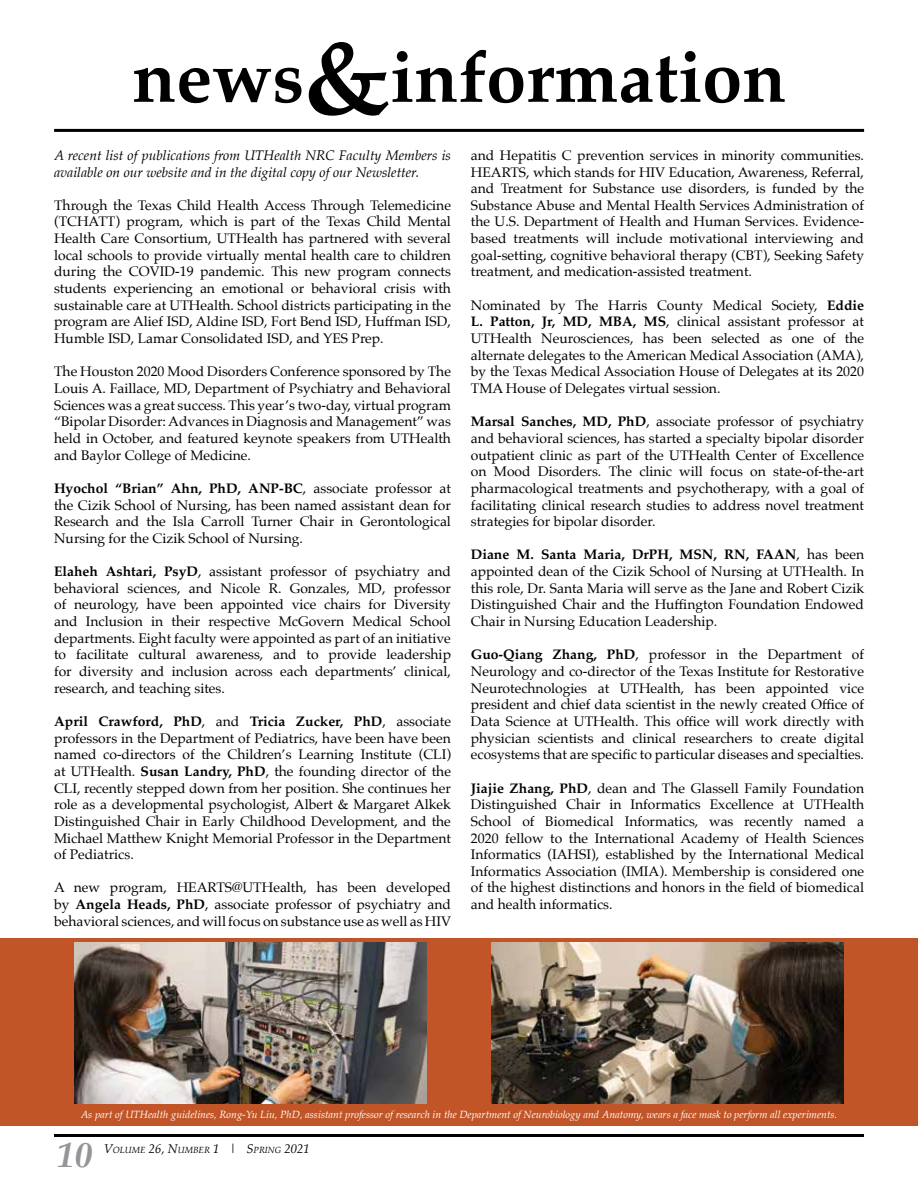
<style>
.page{position:relative;width:918px;height:1188px;background:#fff}
.page>*{position:absolute;margin:0;border:0;box-sizing:border-box;transform-origin:0 0}
.t1{font:700 72px "Palatino";color:#000}
.t2{font:italic 700 36px "Palatino";color:#939598}
.t3{font:13.8px/16.6px "Palatino";color:#000;text-align:justify}
.t4{font:italic 13.8px/16.6px "Palatino";color:#000}
.t5{font:italic 10.5px "Palatino";color:#fff}
.t6{font:italic 8.85px "Palatino";color:#000}
.s1{font-size:103.5px}
.s2{font-weight:700}
.s3{font-size:12.75px}
</style>
<div class="page">
<hr style="left:54px;top:1134px;width:810px;height:3px;background:#000">
<hr style="left:54px;top:129px;width:810px;height:3px;background:#000">
<div style="left:0;top:938px;width:918px;height:188px;background:#c15527"></div>
<img style="left:75px;top:943px;width:352px;height:161px">
<img style="left:491px;top:943px;width:353px;height:161px">
<h1 class="t1" style="left:132px;top:16px;width:656px">news<span class="s1">&amp;</span>information</h1>
<p class="t4" style="left:54px;top:147px;width:398px">A recent list of publications from UTHealth NRC Faculty Members is available on our website and in the digital copy of our Newsletter.</p>
<p class="t3" style="left:54px;top:197px;width:398px">Through the Texas Child Health Access Through Telemedicine (TCHATT) program, which is part of the Texas Child Mental Health Care Consortium, UTHealth has partnered with several local schools to provide virtually mental health care to children during the COVID-19 pandemic. This new program connects students experiencing an emotional or behavioral crisis with sustainable care at UTHealth. School districts participating in the program are Alief ISD, Aldine ISD, Fort Bend ISD, Huffman ISD, Humble ISD, Lamar Consolidated ISD, and YES Prep.</p>
<p class="t3" style="left:54px;top:363px;width:398px">The Houston 2020 Mood Disorders Conference sponsored by The Louis A. Faillace, MD, Department of Psychiatry and Behavioral Sciences was a great success. This year’s two-day, virtual program “Bipolar Disorder: Advances in Diagnosis and Management” was held in October, and featured keynote speakers from UTHealth and Baylor College of Medicine.</p>
<p class="t3" style="left:54px;top:480px;width:398px"><span class="s2">Hyochol “Brian” Ahn, PhD, ANP-BC</span>, associate professor at the Cizik School of Nursing, has been named assistant dean for Research and the Isla Carroll Turner Chair in Gerontological Nursing for the Cizik School of Nursing.</p>
<p class="t3" style="left:54px;top:563px;width:398px"><span class="s2">Elaheh Ashtari, PsyD</span>, assistant professor of psychiatry and behavioral sciences, and Nicole R. Gonzales, MD, professor of neurology, have been appointed vice chairs for Diversity and Inclusion in their respective McGovern Medical School departments. Eight faculty were appointed as part of an initiative to facilitate cultural awareness, and to provide leadership for diversity and inclusion across each departments’ clinical, research, and teaching sites.</p>
<p class="t3" style="left:54px;top:713px;width:398px"><span class="s2">April Crawford, PhD</span>, and <span class="s2">Tricia Zucker, PhD</span>, associate professors in the Department of Pediatrics, have been have been named co-directors of the Children’s Learning Institute (CLI) at UTHealth. <span class="s2">Susan Landry, PhD</span>, the founding director of the CLI, recently stepped down from her position. She continues her role as a developmental psychologist, Albert &amp; Margaret Alkek Distinguished Chair in Early Childhood Development, and the Michael Matthew Knight Memorial Professor in the Department of Pediatrics.</p>
<p class="t3" style="left:54px;top:879px;width:398px">A new program, HEARTS@UTHealth, has been developed by <span class="s2">Angela Heads, PhD</span>, associate professor of psychiatry and behavioral sciences, and will focus on substance use as well as HIV</p>
<p class="t3" style="left:471px;top:147px;width:395px">and Hepatitis C prevention services in minority communities.<br>HEARTS, which stands for HIV Education, Awareness, Referral, and Treatment for Substance use disorders, is funded by the Substance Abuse and Mental Health Services Administration of the U.S. Department of Health and Human Services. Evidence&shy;based treatments will include motivational interviewing and goal-setting, cognitive behavioral therapy (CBT), Seeking Safety treatment, and medication-assisted treatment.</p>
<p class="t3" style="left:471px;top:297px;width:395px">Nominated by The Harris County Medical Society, <span class="s2">Eddie L. Patton, Jr, MD, MBA, MS</span>, clinical assistant professor at UTHealth Neurosciences, has been selected as one of the alternate delegates to the American Medical Association (AMA), by the Texas Medical Association House of Delegates at its 2020<br>TMA House of Delegates virtual session.</p>
<p class="t3" style="left:471px;top:413px;width:395px"><span class="s2">Marsal Sanches, MD, PhD</span>, associate professor of psychiatry and behavioral sciences, has started a specialty bipolar disorder outpatient clinic as part of the UTHealth Center of Excellence on Mood Disorders. The clinic will focus on state-of-the-art pharmacological treatments and psychotherapy, with a goal of facilitating clinical research studies to address novel treatment strategies for bipolar disorder.</p>
<p class="t3" style="left:471px;top:546px;width:395px"><span class="s2">Diane M. Santa Maria, DrPH, MSN, RN, FAAN</span>, has been appointed dean of the Cizik School of Nursing at UTHealth. In this role, Dr. Santa Maria will serve as the Jane and Robert Cizik Distinguished Chair and the Huffington Foundation Endowed Chair in Nursing Education Leadership.</p>
<p class="t3" style="left:471px;top:646px;width:395px"><span class="s2">Guo-Qiang Zhang, PhD</span>, professor in the Department of Neurology and co-director of the Texas Institute for Restorative Neurotechnologies at UTHealth, has been appointed vice president and chief data scientist in the newly created Office of Data Science at UTHealth. This office will work directly with physician scientists and clinical researchers to create digital ecosystems that are specific to particular diseases and specialties.</p>
<p class="t3" style="left:471px;top:779px;width:395px"><span class="s2">Jiajie Zhang, PhD</span>, dean and The Glassell Family Foundation Distinguished Chair in Informatics Excellence at UTHealth School of Biomedical Informatics, was recently named a 2020 fellow to the International Academy of Health Sciences Informatics (IAHSI), established by the International Medical Informatics Association (IMIA). Membership is considered one of the highest distinctions and honors in the field of biomedical and health informatics.</p>
<p class="t5" style="left:81px;top:1105px;width:758px">As part of UTHealth guidelines, Rong-Yu Liu, PhD, assistant professor of research in the Department of Neurobiology and Anatomy, wears a face mask to perform all experiments.</p>
<h2 class="t2" style="left:56px;top:1125px;width:37px">10</h2>
<p class="t6" style="left:104px;top:1142px;width:208px"><span class="s3">V</span>OLUME <span class="s3">26, N</span>UMBER <span class="s3">1 | S</span>PRING <span class="s3">2021</span></p>
</div>
